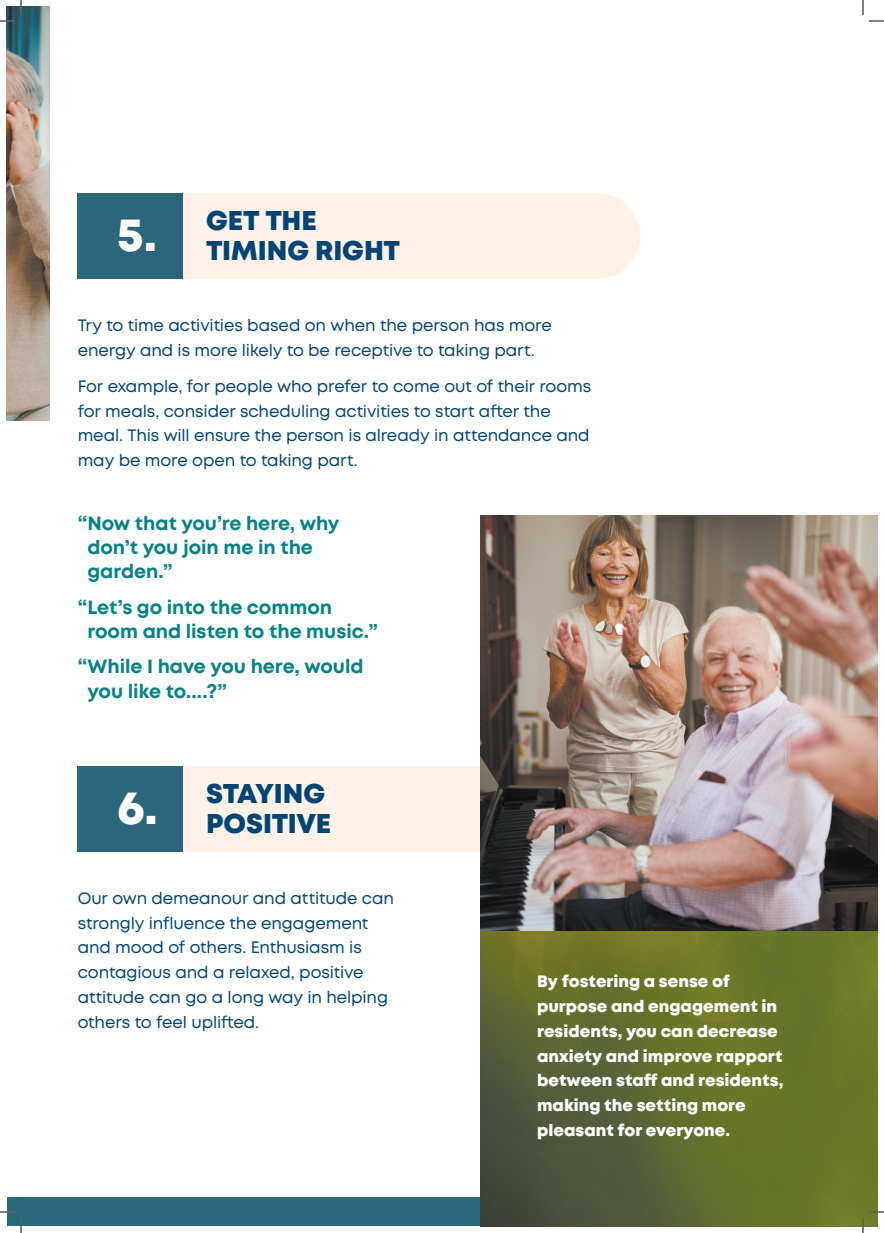
<style>
.page{position:relative;width:884px;height:1233px;background:#fff}
.page>*{position:absolute;margin:0;border:0;box-sizing:border-box;transform-origin:0 0}
.t1{font:800 47.1px "Mont";color:#fff}
.t2{font:800 27.2px/29.6px "Mont";letter-spacing:-.005em;color:#004574}
.t3{font:700 19.2px/24.1px "Mont";letter-spacing:-.005em;color:#068287}
.t4{font:16.5px/24.8px "Mont";letter-spacing:-.005em;color:#004574}
.t5{font:800 16.5px/24.8px "Mont";color:#fff}
</style>
<div class="page">
<div style="left:7px;top:1197px;width:565px;height:29px;background:#2a677a"></div>
<img style="left:7px;top:7px;width:42px;height:414px">
<div style="left:183px;top:193px;width:457px;height:86px;background:#fef1e7"></div>
<div style="left:78px;top:193px;width:105px;height:86px;background:#2a677a"></div>
<div style="left:163px;top:766px;width:334px;height:86px;background:#fef1e7"></div>
<div style="left:78px;top:766px;width:105px;height:86px;background:#2a677a"></div>
<img style="left:480px;top:516px;width:397px;height:710px">
<svg style="left:0;top:1211px;width:15px;height:1px"></svg>
<svg style="left:869px;top:1211px;width:15px;height:1px"></svg>
<svg style="left:0;top:0;width:22px;height:22px"></svg>
<svg style="left:20px;top:1218px;width:2px;height:15px"></svg>
<svg style="left:862px;top:0;width:22px;height:22px"></svg>
<svg style="left:862px;top:1218px;width:2px;height:15px"></svg>
<h1 class="t1" style="left:117px;top:204px;width:41px">5.</h1>
<h2 class="t2" style="left:206px;top:206px;width:195px">GET THE<br>TIMING RIGHT</h2>
<p class="t4" style="left:78px;top:313px;width:476px">Try to time activities based on when the person has more energy and is more likely to be receptive to taking part.</p>
<p class="t4" style="left:78px;top:374px;width:515px">For example, for people who prefer to come out of their rooms for meals, consider scheduling activities to start after the meal. This will ensure the person is already in attendance and may be more open to taking part.</p>
<p class="t3" style="left:87px;top:511px;width:253px;text-indent:-10px">“Now that you’re here, why don’t you join me in the garden.”</p>
<p class="t3" style="left:87px;top:595px;width:292px;text-indent:-10px">“Let’s go into the common room and listen to the music.”</p>
<p class="t3" style="left:88px;top:654px;width:278px;text-indent:-10px">“While I have you here, would you like to....?”</p>
<h1 class="t1" style="left:117px;top:777px;width:42px">6.</h1>
<h2 class="t2" style="left:206px;top:779px;width:127px">STAYING<br>POSITIVE</h2>
<p class="t4" style="left:78px;top:885px;width:318px">Our own demeanour and attitude can strongly influence the engagement and mood of others. Enthusiasm is contagious and a relaxed, positive attitude can go a long way in helping others to feel uplifted.</p>
<p class="t5" style="left:537px;top:969px;width:248px">By fostering a sense of purpose and engagement in residents, you can decrease anxiety and improve rapport between staff and residents, making the setting more pleasant for everyone.</p>
</div>
